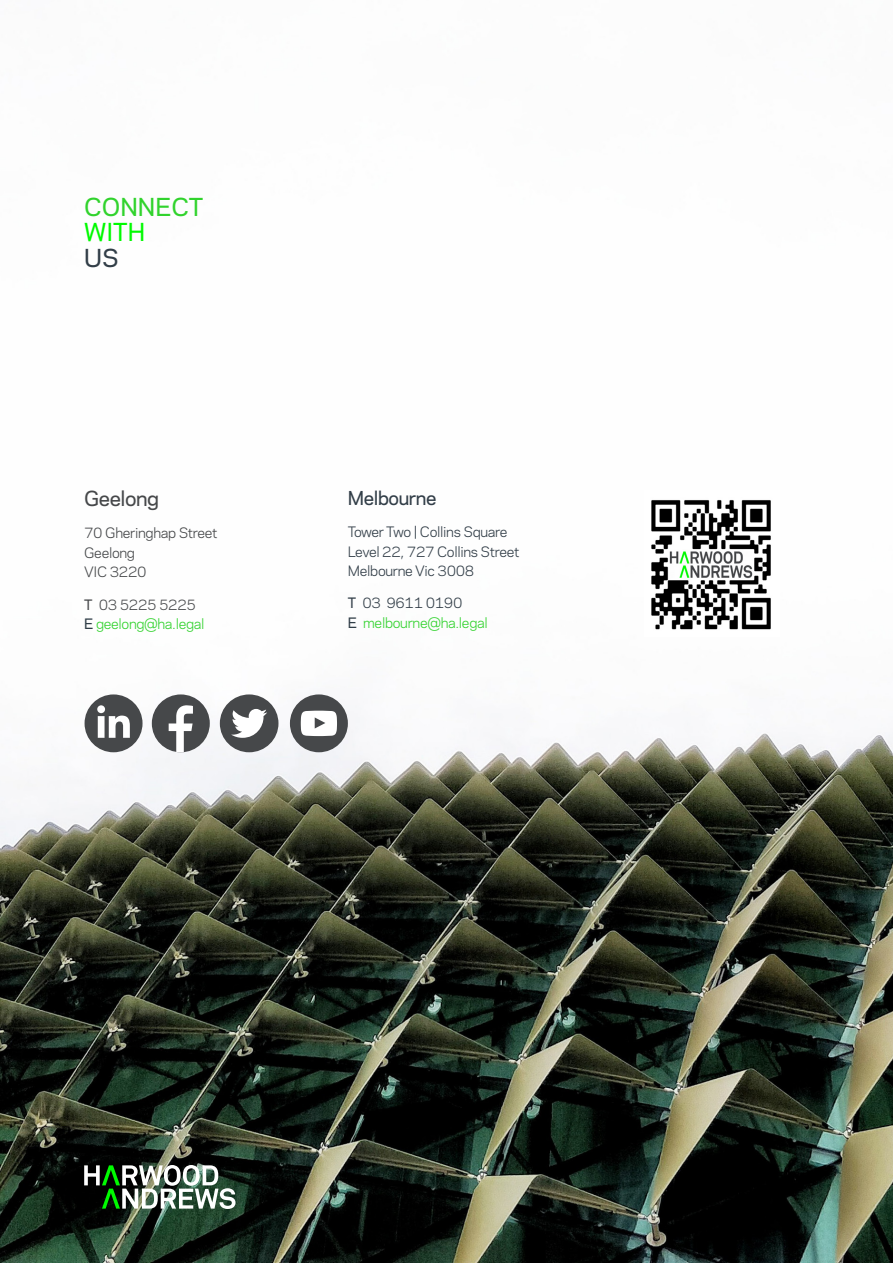
<style>
.page{position:relative;width:893px;height:1263px;background:#fff}
.page>*{position:absolute;margin:0;border:0;box-sizing:border-box;transform-origin:0 0}
.t1{font:500 23.25px "Galaxie Polaris";color:#31d32d}
.t2{font:500 23.25px "Galaxie Polaris";color:#00fa00}
.t3{font:500 23.25px "Galaxie Polaris";color:#323e48}
.t4{font:500 19.5px "Polaris";letter-spacing:-.025em;color:#46484a}
.t5{font:500 18px "Polaris";letter-spacing:-.025em;color:#323e48}
.t6{font:13.5px/19.5px "Polaris";letter-spacing:-.025em;color:#323e48}
.t7{font:13.5px/19.5px "Polaris";letter-spacing:-.025em;color:#35d331}
.t8{font:13.5px/19.5px "Polaris";letter-spacing:-.025em;color:#46484a}
.s1{font-weight:500;color:#46484a}
.s2{color:#46484a}
.s3{font-weight:500;color:#2f3d47}
.s4{font-weight:500;color:#323e48}
.s5{color:#323e48}
.s6{font-weight:500;color:#313e48}
</style>
<div class="page">
<img style="left:0;top:695px;width:893px;height:568px">
<div style="left:85px;top:694px;width:58px;height:58px;background:#46484a;border-radius:50%"></div>
<svg style="left:97px;top:705px;width:33px;height:33px"></svg>
<div style="left:220px;top:694px;width:58px;height:58px;background:#46484a;border-radius:50%"></div>
<svg style="left:231px;top:709px;width:36px;height:29px"></svg>
<div style="left:152px;top:694px;width:58px;height:58px;background:#46484a;border-radius:50%"></div>
<svg style="left:169px;top:705px;width:24px;height:47px"></svg>
<div style="left:290px;top:694px;width:58px;height:58px;background:#46484a;border-radius:50%"></div>
<svg style="left:301px;top:711px;width:36px;height:25px"></svg>
<svg style="left:85px;top:1165px;width:150px;height:44px"></svg>
<img style="left:651px;top:500px;width:120px;height:130px">
<h1 class="t1" style="left:84px;top:190px;width:121px">CONNECT</h1>
<h1 class="t2" style="left:84px;top:215px;width:62px">WITH</h1>
<h1 class="t3" style="left:84px;top:240px;width:36px">US</h1>
<h2 class="t4" style="left:84px;top:484px;width:76px">Geelong</h2>
<p class="t8" style="left:84px;top:523px;width:135px">70 Gheringhap Street<br>Geelong<br>VIC 3220</p>
<p class="t7" style="left:84px;top:594px;width:122px"><span class="s1">T</span> <span class="s2">03 5225 5225<br></span><span class="s3">E</span> geelong@ha.legal</p>
<h3 class="t5" style="left:348px;top:484px;width:90px">Melbourne</h3>
<p class="t6" style="left:348px;top:521px;width:173px">Tower Two | Collins Square<br>Level 22, 727 Collins Street<br>Melbourne Vic 3008</p>
<p class="t7" style="left:348px;top:593px;width:141px"><span class="s4">T</span> <span class="s5">03 9611 0190<br></span><span class="s6">E</span> melbourne@ha.legal</p>
</div>
